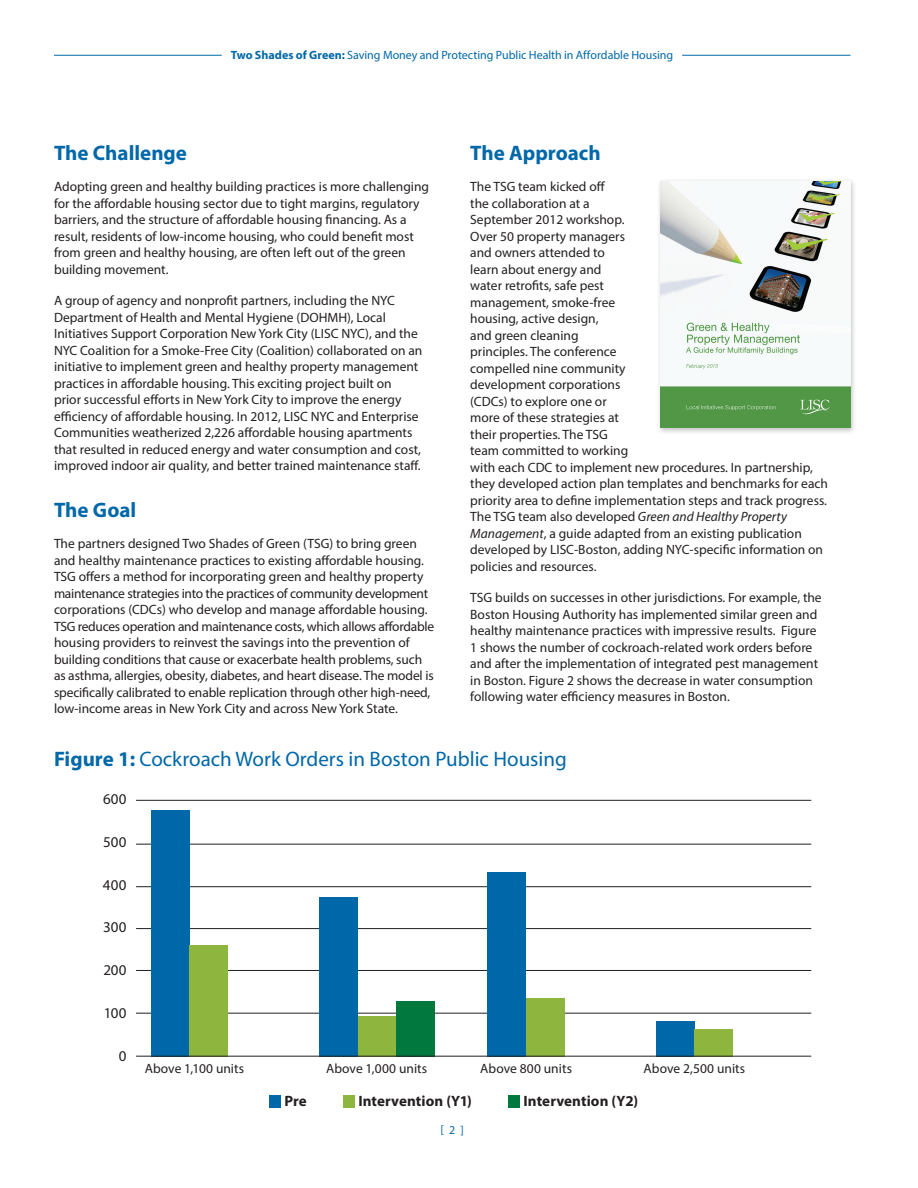
<style>
.page{position:relative;width:918px;height:1188px;background:#fff}
.page>*{position:absolute;margin:0;border:0;box-sizing:border-box;transform-origin:0 0}
.t1{font:21px "Myriad Pro";color:#0068a9}
.t2{font:700 21px "Myriad Pro";color:#0068a9}
.t3{font:700 15px "Myriad Pro";letter-spacing:.005em;color:#231f20}
.t4{font:15px "Myriad Pro";letter-spacing:.015em;color:#231f20}
.t5{font:13.5px/16.5px "Myriad Pro";color:#231f20}
.t6{font:12px "Myriad Pro";letter-spacing:-.005em;color:#0068a9}
.s1{font-weight:700}
.s2{font-style:italic}
</style>
<div class="page">
<hr style="left:54px;top:55px;width:168px;height:1px;background:#0068a9">
<hr style="left:682px;top:55px;width:168px;height:1px;background:#0068a9">
<hr style="left:136px;top:800px;width:675px;height:1px;background:#231f20">
<hr style="left:136px;top:844px;width:675px;height:1px;background:#231f20">
<hr style="left:136px;top:886px;width:675px;height:1px;background:#231f20">
<hr style="left:136px;top:928px;width:675px;height:1px;background:#231f20">
<hr style="left:136px;top:970px;width:675px;height:1px;background:#231f20">
<hr style="left:136px;top:1013px;width:675px;height:1px;background:#231f20">
<div style="left:151px;top:810px;width:39px;height:247px;background:#0068a9"></div>
<div style="left:488px;top:872px;width:38px;height:185px;background:#0068a9"></div>
<div style="left:656px;top:1021px;width:38px;height:36px;background:#0068a9"></div>
<div style="left:319px;top:897px;width:39px;height:160px;background:#0068a9"></div>
<div style="left:190px;top:945px;width:38px;height:112px;background:#8eb63e"></div>
<div style="left:526px;top:998px;width:39px;height:59px;background:#8eb63e"></div>
<div style="left:694px;top:1029px;width:39px;height:28px;background:#8eb63e"></div>
<div style="left:358px;top:1016px;width:38px;height:41px;background:#8eb63e"></div>
<div style="left:396px;top:1001px;width:39px;height:56px;background:#00783e"></div>
<hr style="left:136px;top:1056px;width:675px;height:1px;background:#231f20">
<div style="left:269px;top:1095px;width:11px;height:12px;background:#0068a9"></div>
<div style="left:343px;top:1095px;width:12px;height:12px;background:#8eb63e"></div>
<div style="left:509px;top:1095px;width:11px;height:12px;background:#00783e"></div>
<div style="left:657px;top:178px;width:200px;height:256px;background:#231f20;opacity:.28"></div>
<img style="left:660px;top:182px;width:190px;height:246px">
<p class="t6" style="left:231px;top:48px;width:444px"><span class="s1">Two Shades of Green:</span> Saving Money and Protecting Public Health in Affordable Housing</p>
<p class="t2" style="left:54px;top:139px;width:135px">The Challenge</p>
<p class="t5" style="left:54px;top:178px;width:377px">Adopting green and healthy building practices is more challenging for the affordable housing sector due to tight margins, regulatory barriers, and the structure of affordable housing financing. As a result, residents of low-income housing, who could benefit most from green and healthy housing, are often left out of the green building movement.</p>
<p class="t5" style="left:54px;top:292px;width:370px">A group of agency and nonprofit partners, including the NYC Department of Health and Mental Hygiene (DOHMH), Local Initiatives Support Corporation New York City (LISC NYC), and the NYC Coalition for a Smoke-Free City (Coalition) collaborated on an initiative to implement green and healthy property management practices in affordable housing. This exciting project built on<br>prior successful efforts in New York City to improve the energy efficiency of affordable housing. In 2012, LISC NYC and Enterprise Communities weatherized 2,226 affordable housing apartments that resulted in reduced energy and water consumption and cost, improved indoor air quality, and better trained maintenance staff.</p>
<p class="t2" style="left:54px;top:496px;width:84px">The Goal</p>
<p class="t5" style="left:54px;top:535px;width:382px">The partners designed Two Shades of Green (TSG) to bring green and healthy maintenance practices to existing affordable housing.<br>TSG offers a method for incorporating green and healthy property maintenance strategies into the practices of community development corporations (CDCs) who develop and manage affordable housing.<br>TSG reduces operation and maintenance costs, which allows affordable housing providers to reinvest the savings into the prevention of building conditions that cause or exacerbate health problems, such as asthma, allergies, obesity, diabetes, and heart disease. The model is specifically calibrated to enable replication through other high-need, low-income areas in New York City and across New York State.</p>
<p class="t1" style="left:54px;top:746px;width:514px"><span class="s1">Figure 1:</span> Cockroach Work Orders in Boston Public Housing</p>
<p class="t4" style="left:103px;top:790px;width:25px">600</p>
<p class="t4" style="left:103px;top:833px;width:25px">500</p>
<p class="t4" style="left:103px;top:875px;width:25px">400</p>
<p class="t4" style="left:103px;top:918px;width:25px">300</p>
<p class="t4" style="left:103px;top:961px;width:25px">200</p>
<p class="t4" style="left:104px;top:1004px;width:24px">100</p>
<p class="t4" style="left:119px;top:1046px;width:9px">0</p>
<p class="t5" style="left:145px;top:1060px;width:101px">Above 1,100 units</p>
<p class="t5" style="left:326px;top:1060px;width:103px">Above 1,000 units</p>
<p class="t5" style="left:480px;top:1060px;width:93px">Above 800 units</p>
<p class="t5" style="left:644px;top:1060px;width:103px">Above 2,500 units</p>
<p class="t3" style="left:284px;top:1091px;width:24px">Pre</p>
<p class="t3" style="left:358px;top:1091px;width:115px">Intervention (Y1)</p>
<p class="t3" style="left:524px;top:1091px;width:116px">Intervention (Y2)</p>
<p class="t2" style="left:470px;top:139px;width:132px">The Approach</p>
<p class="t5" style="left:470px;top:178px;width:359px">The TSG team kicked off<br>the collaboration at a<br>September 2012 workshop.<br>Over 50 property managers<br>and owners attended to<br>learn about energy and<br>water retrofits, safe pest<br>management, smoke-free<br>housing, active design,<br>and green cleaning<br>principles. The conference<br>compelled nine community<br>development corporations<br>(CDCs) to explore one or<br>more of these strategies at<br>their properties. The TSG<br>team committed to working<br>with each CDC to implement new procedures. In partnership, they developed action plan templates and benchmarks for each priority area to define implementation steps and track progress.<br>The TSG team also developed <span class="s2">Green and Healthy Property Management</span>, a guide adapted from an existing publication developed by LISC-Boston, adding NYC-specific information on policies and resources.</p>
<p class="t5" style="left:470px;top:589px;width:353px">TSG builds on successes in other jurisdictions. For example, the Boston Housing Authority has implemented similar green and healthy maintenance practices with impressive results. Figure 1 shows the number of cockroach-related work orders before and after the implementation of integrated pest management in Boston. Figure 2 shows the decrease in water consumption following water efficiency measures in Boston.</p>
<p class="t6" style="left:441px;top:1123px;width:25px">[ 2 ]</p>
</div>
